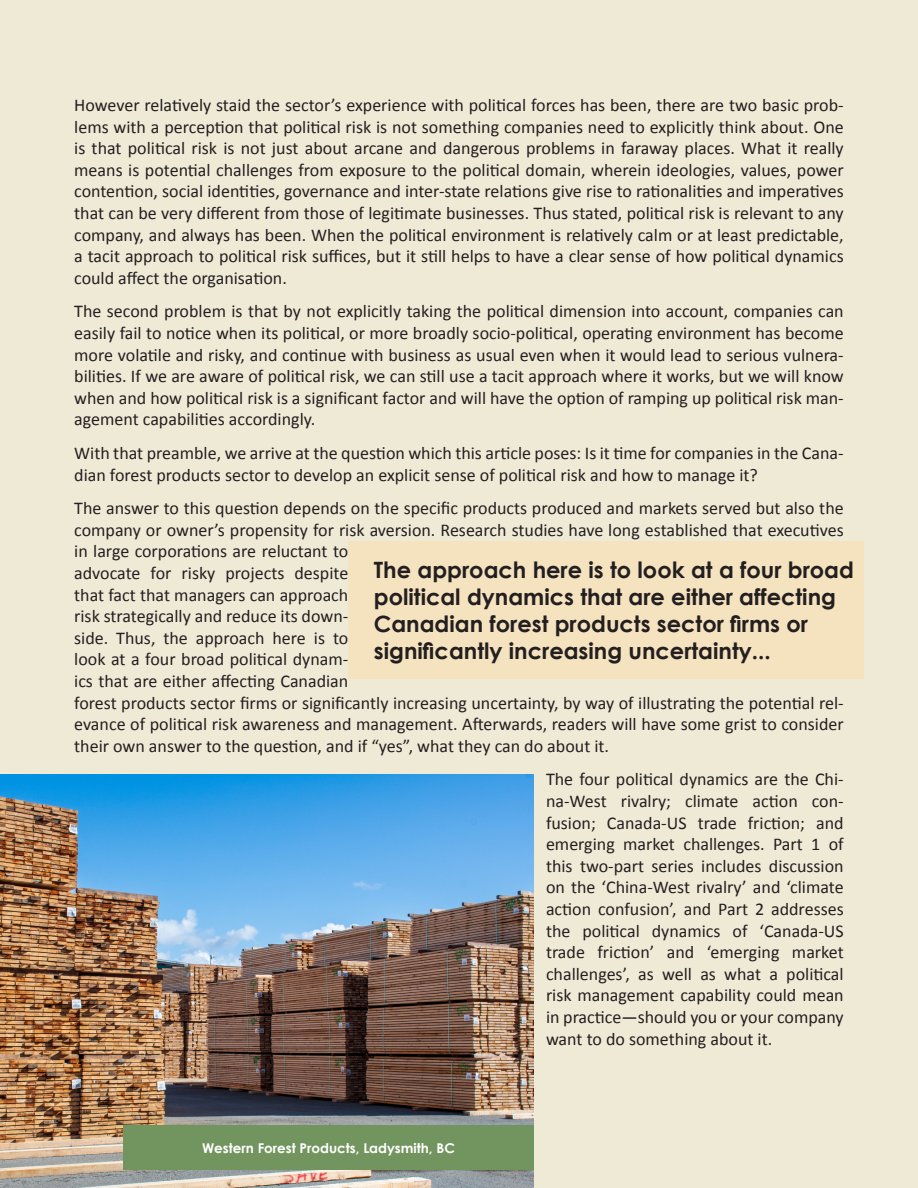
<style>
.page{position:relative;width:918px;height:1188px;background:#efead6}
.page>*{position:absolute;margin:0;border:0;box-sizing:border-box;transform-origin:0 0}
.t1{font:700 22.5px/27px "Century Gothic";color:#231f20}
.t2{font:18px/21.6px "Calibri";color:#231f20;text-align:justify}
.t3{font:700 13.5px "Century Gothic";color:#fff}
</style>
<div class="page">
<img style="left:0;top:774px;width:534px;height:414px">
<div style="left:123px;top:1125px;width:411px;height:45px;background:#72955f"></div>
<div style="left:348px;top:542px;width:516px;height:138px;background:#f5e3bf"></div>
<p class="t2" style="left:74px;top:93px;width:771px">However relatively staid the sector’s experience with political forces has been, there are two basic prob&shy;lems with a perception that political risk is not something companies need to explicitly think about. One is that political risk is not just about arcane and dangerous problems in faraway places. What it really means is potential challenges from exposure to the political domain, wherein ideologies, values, power contention, social identities, governance and inter-state relations give rise to rationalities and imperatives that can be very different from those of legitimate businesses. Thus stated, political risk is relevant to any company, and always has been. When the political environment is relatively calm or at least predictable, a tacit approach to political risk suffices, but it still helps to have a clear sense of how political dynamics could affect the organisation.</p>
<p class="t2" style="left:74px;top:300px;width:771px">The second problem is that by not explicitly taking the political dimension into account, companies can easily fail to notice when its political, or more broadly socio-political, operating environment has become more volatile and risky, and continue with business as usual even when it would lead to serious vulnera&shy;bilities. If we are aware of political risk, we can still use a tacit approach where it works, but we will know when and how political risk is a significant factor and will have the option of ramping up political risk man&shy;agement capabilities accordingly.</p>
<p class="t2" style="left:74px;top:441px;width:771px">With that preamble, we arrive at the question which this article poses: Is it time for companies in the Cana&shy;dian forest products sector to develop an explicit sense of political risk and how to manage it?</p>
<p class="t2" style="left:74px;top:497px;width:771px;text-align:left">The answer to this question depends on the specific products produced and markets served but also the company or owner’s propensity for risk aversion. Research studies have long established that executives in large corporations are reluctant to<br>advocate for risky projects despite<br>that fact that managers can approach<br>risk strategically and reduce its down-<br>side. Thus, the approach here is to<br>look at a four broad political dynam-<br>ics that are either affecting Canadian<br>forest products sector firms or significantly increasing uncertainty, by way of illustrating the potential rel&shy;evance of political risk awareness and management. Afterwards, readers will have some grist to consider their own answer to the question, and if “yes”, what they can do about it.</p>
<p class="t2" style="left:546px;top:768px;width:299px">The four political dynamics are the Chi&shy;na-West rivalry; climate action con&shy;fusion; Canada-US trade friction; and emerging market challenges. Part 1 of this two-part series includes discussion on the ‘China-West rivalry’ and ‘climate action confusion’, and Part 2 addresses the political dynamics of ‘Canada-US trade friction’ and ‘emerging market challenges’, as well as what a political risk management capability could mean in practice—should you or your company want to do something about it.</p>
<p class="t1" style="left:374px;top:556px;width:482px">The approach here is to look at a four broad political dynamics that are either affecting Canadian forest products sector firms or significantly increasing uncertainty...</p>
<p class="t3" style="left:202px;top:1139px;width:254px">Western Forest Products, Ladysmith, BC</p>
</div>
